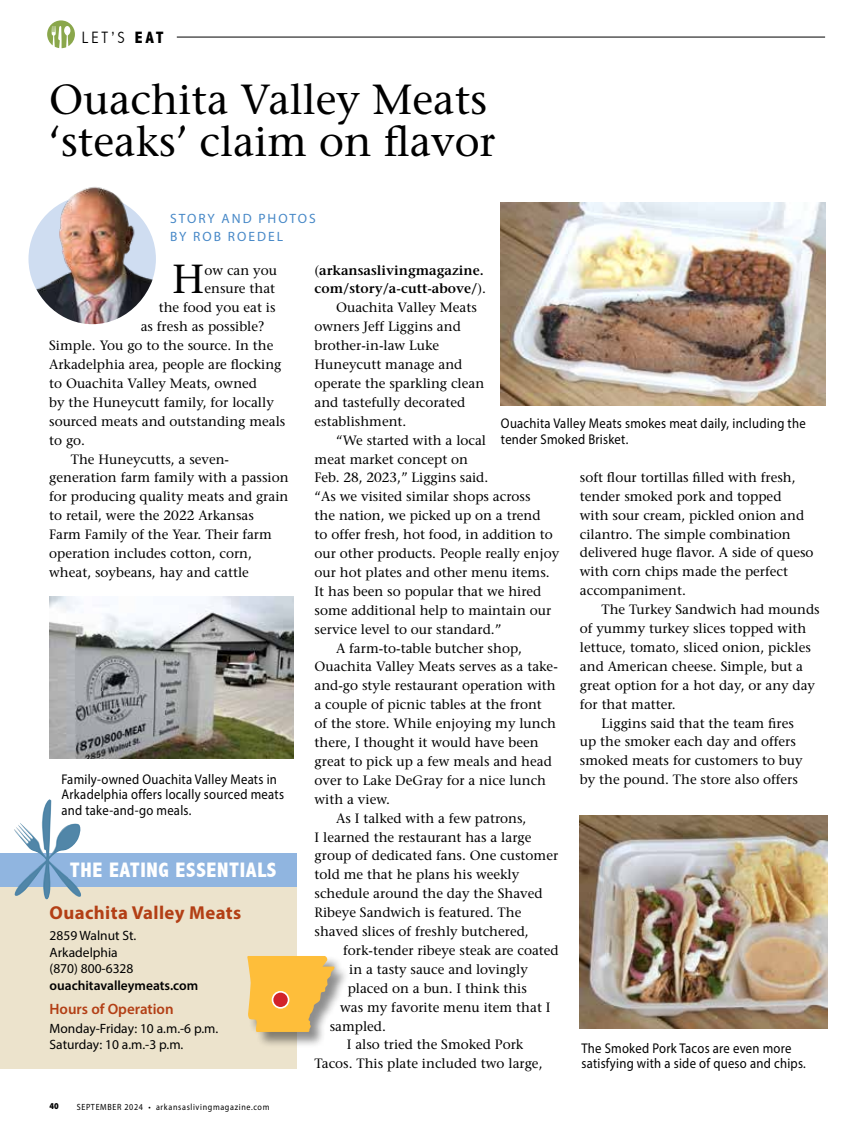
<style>
.page{position:relative;width:864px;height:1134px;background:#fff}
.page>*{position:absolute;margin:0;border:0;box-sizing:border-box;transform-origin:0 0}
.t1{font:500 42px/42px "Stone Serif Std";color:#000}
.t2{font:500 40.5px "Stone Serif Std";color:#000}
.t3{font:800 condensed 21px "Abadi";letter-spacing:.03em;color:#fff}
.t4{font:700 18.75px "Myriad Pro";letter-spacing:.02em;color:#b33f15}
.t5{font:300 condensed 16.5px "Abadi";color:#000}
.t6{font:600 15px "Myriad Pro";color:#b33f15}
.t7{font:14.1px/15.8px "Myriad Pro";letter-spacing:.02em;color:#000;scale:.9 1}
.t8{font:500 13.5px/18.9px "Stone Serif Std";color:#000}
.t9{font:13.5px/16.5px "Myriad Pro";color:#000}
.t10{font:600 13.5px "Stone Serif Std";color:#000}
.t11{font:13.5px/18px "Myriad Pro";letter-spacing:.15em;color:#4788c7}
.t12{font:600 13.5px "Myriad Pro";color:#000}
.t13{font:9px "Myriad Pro";letter-spacing:.08em;color:#000;scale:.9 1}
.t14{font:900 9px "Myriad Pro";color:#000;scale:.9 1}
.s1{font-weight:800}
.s2{font-weight:500}
</style>
<div class="page">
<div style="left:0;top:853px;width:297px;height:216px;background:#ece3cc"></div>
<div style="left:0;top:853px;width:297px;height:33px;background:#90b5e0"></div>
<img style="left:14px;top:799px;width:67px;height:100px">
<hr style="left:177px;top:37px;width:648px;height:1px;background:#000">
<img style="left:29px;top:187px;width:127px;height:137px">
<div style="left:247px;top:955px;width:103px;height:93px;background:#000;opacity:.45"></div>
<svg style="left:247px;top:956px;width:88px;height:76px;background:#f2bf57"></svg>
<div style="left:273px;top:992px;width:16px;height:16px;background:#d2232a;border-radius:50%"></div>
<div style="left:272px;top:991px;width:17px;height:18px;border:2px solid #fff;border-radius:50%"></div>
<svg style="left:47px;top:20px;width:28px;height:28px"></svg>
<img style="left:501px;top:203px;width:324px;height:203px">
<img style="left:50px;top:597px;width:243px;height:162px">
<img style="left:580px;top:816px;width:247px;height:213px">
<p class="t5" style="left:82px;top:28px;width:83px">LET’S <span class="s1">EAT</span></p>
<h1 class="t1" style="left:49px;top:79px;width:448px">Ouachita Valley Meats ‘steaks’ claim on flavor</h1>
<p class="t11" style="left:170px;top:209px;width:147px">STORY AND PHOTOS<br>BY ROB ROEDEL</p>
<h2 class="t2" style="left:172px;top:255px;width:34px">H</h2>
<p class="t8" style="left:204px;top:260px;width:74px">ow can you</p>
<p class="t8" style="left:204px;top:279px;width:72px">ensure that</p>
<p class="t8" style="left:159px;top:298px;width:118px">the food you eat is</p>
<p class="t8" style="left:141px;top:317px;width:125px">as fresh as possible?</p>
<p class="t8" style="left:49px;top:336px;width:226px">Simple. You go to the source. In the</p>
<p class="t8" style="left:49px;top:355px;width:234px">Arkadelphia area, people are flocking</p>
<p class="t8" style="left:49px;top:374px;width:209px">to Ouachita Valley Meats, owned</p>
<p class="t8" style="left:49px;top:393px;width:226px">by the Huneycutt family, for locally</p>
<p class="t8" style="left:49px;top:412px;width:238px">sourced meats and outstanding meals</p>
<p class="t8" style="left:49px;top:431px;width:37px">to go.</p>
<p class="t8" style="left:71px;top:449px;width:160px">The Huneycutts, a seven-</p>
<p class="t8" style="left:49px;top:468px;width:241px">generation farm family with a passion</p>
<p class="t8" style="left:49px;top:487px;width:241px">for producing quality meats and grain</p>
<p class="t8" style="left:49px;top:506px;width:206px">to retail, were the 2022 Arkansas</p>
<p class="t8" style="left:49px;top:525px;width:224px">Farm Family of the Year. Their farm</p>
<p class="t8" style="left:49px;top:544px;width:204px">operation includes cotton, corn,</p>
<p class="t8" style="left:49px;top:563px;width:201px">wheat, soybeans, hay and cattle</p>
<p class="t7" style="left:61px;top:771px;width:249px">Family-owned Ouachita Valley Meats in<br>Arkadelphia offers locally sourced meats and take-and-go meals.</p>
<h3 class="t3" style="left:70px;top:858px;width:208px">THE EATING ESSENTIALS</h3>
<h3 class="t4" style="left:50px;top:900px;width:193px">Ouachita Valley Meats</h3>
<p class="t9" style="left:50px;top:927px;width:88px">2859 Walnut St.<br>Arkadelphia (870) 800-6328</p>
<p class="t12" style="left:50px;top:977px;width:150px">ouachitavalleymeats.com</p>
<p class="t6" style="left:50px;top:999px;width:126px">Hours of Operation</p>
<p class="t9" style="left:50px;top:1020px;width:170px">Monday-Friday: 10 a.m.-6 p.m.<br>Saturday: 10 a.m.-3 p.m.</p>
<p class="t14" style="left:50px;top:1100px;width:12px">40</p>
<p class="t13" style="left:77px;top:1101px;width:216px">SEPTEMBER 2024 • arkansaslivingmagazine.com</p>
<p class="t10" style="left:315px;top:262px;width:171px"><span class="s2">(</span>arkansaslivingmagazine.</p>
<p class="t10" style="left:315px;top:281px;width:173px">com/story/a-cutt-above/<span class="s2">).</span></p>
<p class="t8" style="left:336px;top:298px;width:142px">Ouachita Valley Meats</p>
<p class="t8" style="left:315px;top:317px;width:148px">owners Jeff Liggins and</p>
<p class="t8" style="left:315px;top:336px;width:126px">brother-in-law Luke</p>
<p class="t8" style="left:315px;top:355px;width:149px">Huneycutt manage and</p>
<p class="t8" style="left:315px;top:374px;width:171px">operate the sparkling clean</p>
<p class="t8" style="left:315px;top:393px;width:152px">and tastefully decorated</p>
<p class="t8" style="left:315px;top:412px;width:93px">establishment.</p>
<p class="t8" style="left:336px;top:431px;width:151px">“We started with a local</p>
<p class="t8" style="left:315px;top:449px;width:155px">meat market concept on</p>
<p class="t8" style="left:315px;top:468px;width:175px">Feb. 28, 2023,” Liggins said.</p>
<p class="t8" style="left:315px;top:487px;width:218px">“As we visited similar shops across</p>
<p class="t8" style="left:315px;top:506px;width:228px">the nation, we picked up on a trend</p>
<p class="t8" style="left:315px;top:525px;width:240px">to offer fresh, hot food, in addition to</p>
<p class="t8" style="left:315px;top:544px;width:246px">our other products. People really enjoy</p>
<p class="t8" style="left:315px;top:563px;width:237px">our hot plates and other menu items.</p>
<p class="t8" style="left:315px;top:582px;width:228px">It has been so popular that we hired</p>
<p class="t8" style="left:315px;top:601px;width:238px">some additional help to maintain our</p>
<p class="t8" style="left:315px;top:620px;width:188px">service level to our standard.”</p>
<p class="t8" style="left:336px;top:638px;width:187px">A farm-to-table butcher shop,</p>
<p class="t8" style="left:315px;top:657px;width:245px">Ouachita Valley Meats serves as a take-</p>
<p class="t8" style="left:315px;top:676px;width:243px">and-go style restaurant operation with</p>
<p class="t8" style="left:315px;top:695px;width:229px">a couple of picnic tables at the front</p>
<p class="t8" style="left:315px;top:714px;width:243px">of the store. While enjoying my lunch</p>
<p class="t8" style="left:315px;top:733px;width:226px">there, I thought it would have been</p>
<p class="t8" style="left:315px;top:752px;width:239px">great to pick up a few meals and head</p>
<p class="t8" style="left:315px;top:771px;width:233px">over to Lake DeGray for a nice lunch</p>
<p class="t8" style="left:315px;top:790px;width:77px">with a view.</p>
<p class="t8" style="left:336px;top:809px;width:192px">As I talked with a few patrons,</p>
<p class="t8" style="left:315px;top:827px;width:218px">I learned the restaurant has a large</p>
<p class="t8" style="left:315px;top:846px;width:245px">group of dedicated fans. One customer</p>
<p class="t8" style="left:315px;top:865px;width:206px">told me that he plans his weekly</p>
<p class="t8" style="left:315px;top:884px;width:230px">schedule around the day the Shaved</p>
<p class="t8" style="left:315px;top:903px;width:208px">Ribeye Sandwich is featured. The</p>
<p class="t8" style="left:315px;top:922px;width:216px">shaved slices of freshly butchered,</p>
<p class="t8" style="left:343px;top:941px;width:217px">fork-tender ribeye steak are coated</p>
<p class="t8" style="left:349px;top:960px;width:180px">in a tasty sauce and lovingly</p>
<p class="t8" style="left:348px;top:979px;width:181px">placed on a bun. I think this</p>
<p class="t8" style="left:340px;top:998px;width:212px">was my favorite menu item that I</p>
<p class="t8" style="left:330px;top:1016px;width:58px">sampled.</p>
<p class="t8" style="left:347px;top:1035px;width:178px">I also tried the Smoked Pork</p>
<p class="t8" style="left:315px;top:1054px;width:229px">Tacos. This plate included two large,</p>
<p class="t7" style="left:501px;top:415px;width:340px">Ouachita Valley Meats smokes meat daily, including the tender Smoked Brisket.</p>
<p class="t8" style="left:580px;top:468px;width:235px">soft flour tortillas filled with fresh, tender smoked pork and topped with sour cream, pickled onion and cilantro. The simple combination delivered huge flavor. A side of queso with corn chips made the perfect accompaniment.</p>
<p class="t8" style="left:602px;top:600px;width:220px">The Turkey Sandwich had mounds</p>
<p class="t8" style="left:580px;top:619px;width:228px">of yummy turkey slices topped with</p>
<p class="t8" style="left:580px;top:638px;width:232px">lettuce, tomato, sliced onion, pickles</p>
<p class="t8" style="left:580px;top:657px;width:225px">and American cheese. Simple, but a</p>
<p class="t8" style="left:580px;top:676px;width:237px">great option for a hot day, or any day</p>
<p class="t8" style="left:580px;top:695px;width:97px">for that matter.</p>
<p class="t8" style="left:602px;top:713px;width:194px">Liggins said that the team fires</p>
<p class="t8" style="left:580px;top:732px;width:217px">up the smoker each day and offers</p>
<p class="t8" style="left:580px;top:751px;width:224px">smoked meats for customers to buy</p>
<p class="t8" style="left:580px;top:770px;width:220px">by the pound. The store also offers</p>
<p class="t7" style="left:581px;top:1040px;width:251px">The Smoked Pork Tacos are even more satisfying with a side of queso and chips.</p>
</div>
